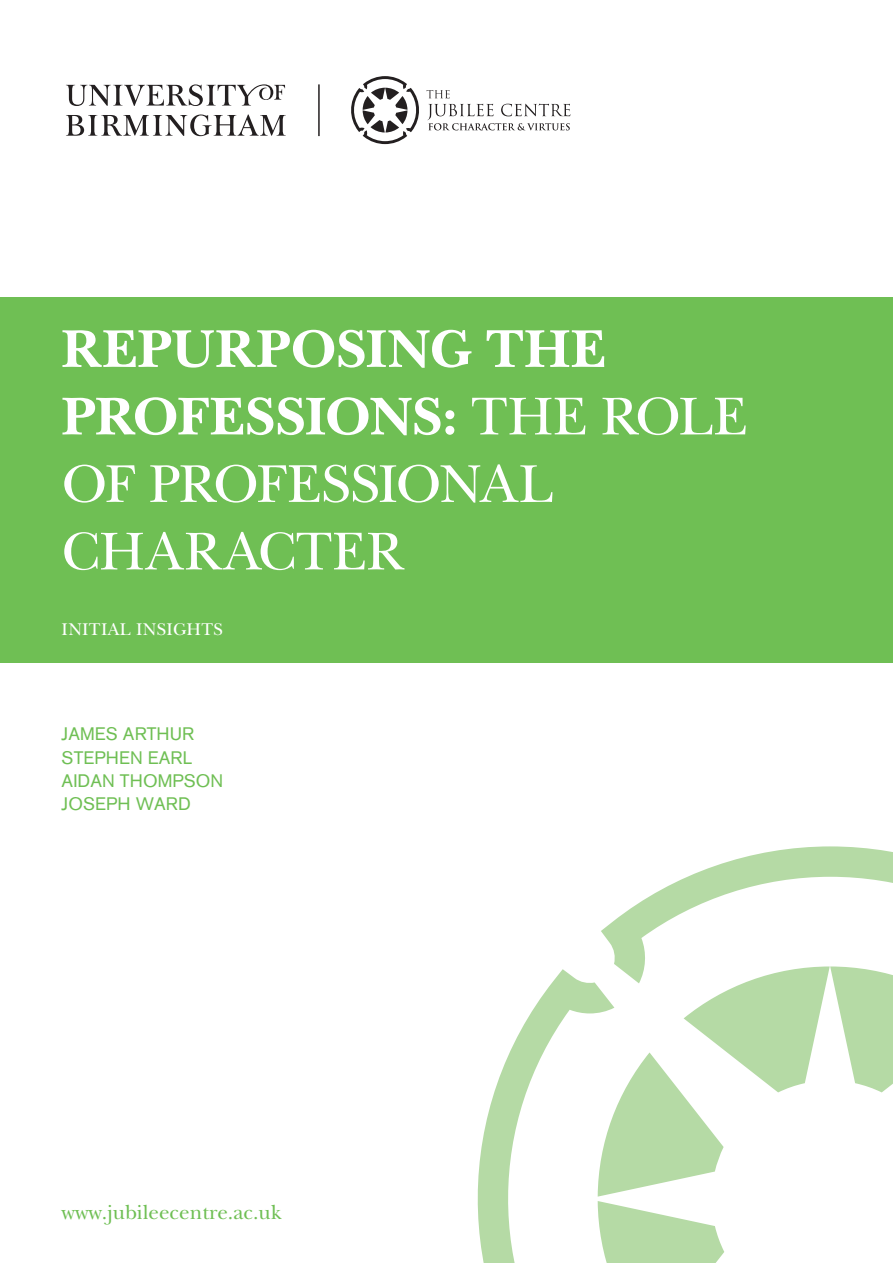
<style>
.page{position:relative;width:893px;height:1263px;background:#fff}
.page>*{position:absolute;margin:0;border:0;box-sizing:border-box;transform-origin:0 0}
.t1{font:55.5px/67.5px "New Baskerville LT";letter-spacing:-.01em;color:#fff}
.t2{font:21px "New Baskerville LT";color:#6fbf54}
.t3{font:18px "Akzidenz Grotesk BQ";letter-spacing:.005em;color:#6fbf54}
.t4{font:17.7px "New Baskerville LT";letter-spacing:.02em;color:#fff}
.s1{font-weight:700}
</style>
<div class="page">
<div style="left:0;top:297px;width:893px;height:366px;background:#6fbf54"></div>
<svg style="left:66px;top:84px;width:219px;height:22px"></svg>
<svg style="left:66px;top:114px;width:220px;height:22px"></svg>
<hr style="left:318px;top:84px;width:2px;height:52px;background:#231f20">
<svg style="left:351px;top:76px;width:219px;height:68px"></svg>
<svg style="left:477px;top:846px;width:416px;height:417px"></svg>
<p class="t1" style="left:62px;top:316px;width:688px"><span class="s1">REPURPOSING THE<br>PROFESSIONS:</span> THE ROLE<br>OF PROFESSIONAL<br>CHARACTER</p>
<p class="t4" style="left:62px;top:618px;width:163px">INITIAL INSIGHTS</p>
<p class="t3" style="left:62px;top:723px;width:134px">JAMES ARTHUR</p>
<p class="t3" style="left:62px;top:747px;width:132px">STEPHEN EARL</p>
<p class="t3" style="left:62px;top:770px;width:163px">AIDAN THOMPSON</p>
<p class="t3" style="left:62px;top:793px;width:131px">JOSEPH WARD</p>
<p class="t2" style="left:62px;top:1200px;width:222px">www.jubileecentre.ac.uk</p>
</div>
